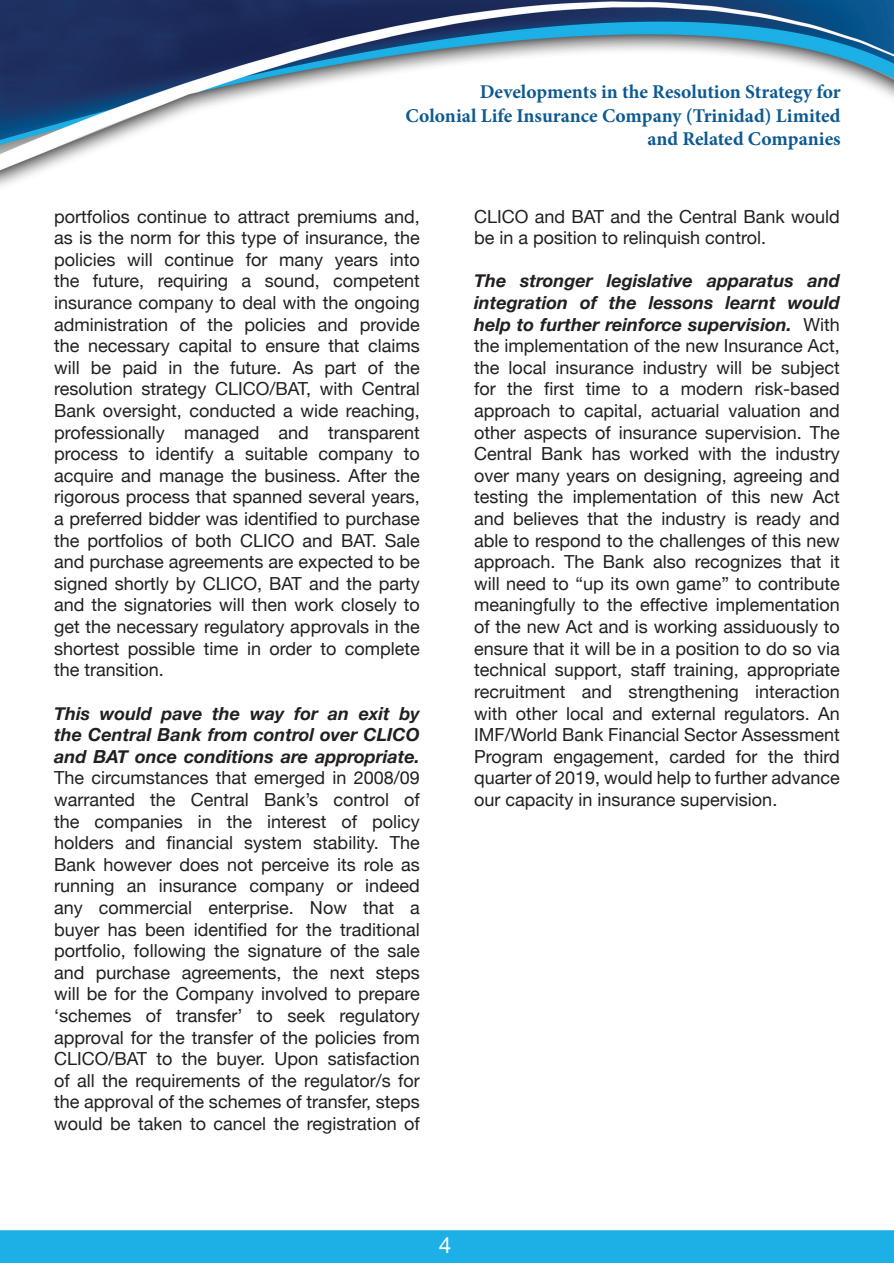
<style>
.page{position:relative;width:894px;height:1263px;background:#fff}
.page>*{position:absolute;margin:0;border:0;box-sizing:border-box;transform-origin:0 0}
.t1{font:22.5px "Helvetica Neue";color:#fff}
.t2{font:700 19.5px/23.4px "Minion Pro";color:#0d5991;text-align:right}
.t3{font:18px/21.6px "Helvetica Neue";color:#231f20;text-align:justify}
.t4{font:italic 700 18px/21.6px "Helvetica Neue";color:#231f20;text-align:justify}
.s1{font-weight:700;font-style:italic}
</style>
<div class="page">
<img style="left:0;top:0;width:893px;height:1263px">
<p class="t2" style="left:405px;top:80px;width:436px">Developments in the Resolution Strategy for<br>Colonial Life Insurance Company (Trinidad) Limited and Related Companies</p>
<p class="t3" style="left:54px;top:205px;width:367px">portfolios continue to attract premiums and, as is the norm for this type of insurance, the policies will continue for many years into the future, requiring a sound, competent insurance company to deal with the ongoing administration of the policies and provide the necessary capital to ensure that claims will be paid in the future. As part of the resolution strategy CLICO/BAT, with Central Bank oversight, conducted a wide reaching, professionally managed and transparent process to identify a suitable company to acquire and manage the business. After the rigorous process that spanned several years, a preferred bidder was identified to purchase the portfolios of both CLICO and BAT. Sale and purchase agreements are expected to be signed shortly by CLICO, BAT and the party and the signatories will then work closely to get the necessary regulatory approvals in the shortest possible time in order to complete the transition.</p>
<p class="t4" style="left:54px;top:702px;width:367px">This would pave the way for an exit by the Central Bank from control over CLICO and BAT once conditions are appropriate.</p>
<p class="t3" style="left:54px;top:767px;width:367px">The circumstances that emerged in 2008/09 warranted the Central Bank’s control of the companies in the interest of policy holders and financial system stability. The Bank however does not perceive its role as running an insurance company or indeed any commercial enterprise. Now that a buyer has been identified for the traditional portfolio, following the signature of the sale and purchase agreements, the next steps will be for the Company involved to prepare ‘schemes of transfer’ to seek regulatory approval for the transfer of the policies from CLICO/BAT to the buyer. Upon satisfaction of all the requirements of the regulator/s for the approval of the schemes of transfer, steps would be taken to cancel the registration of</p>
<p class="t3" style="left:474px;top:205px;width:367px">CLICO and BAT and the Central Bank would be in a position to relinquish control.</p>
<p class="t3" style="left:474px;top:270px;width:367px"><span class="s1">The stronger legislative apparatus and integration of the lessons learnt would help to further reinforce supervision.</span> With the implementation of the new Insurance Act, the local insurance industry will be subject for the first time to a modern risk-based approach to capital, actuarial valuation and other aspects of insurance supervision. The Central Bank has worked with the industry over many years on designing, agreeing and testing the implementation of this new Act and believes that the industry is ready and able to respond to the challenges of this new approach. The Bank also recognizes that it will need to “up its own game” to contribute meaningfully to the effective implementation of the new Act and is working assiduously to ensure that it will be in a position to do so via technical support, staff training, appropriate recruitment and strengthening interaction with other local and external regulators. An IMF/World Bank Financial Sector Assessment Program engagement, carded for the third quarter of 2019, would help to further advance our capacity in insurance supervision.</p>
<p class="t1" style="left:438px;top:1232px;width:14px">4</p>
</div>
